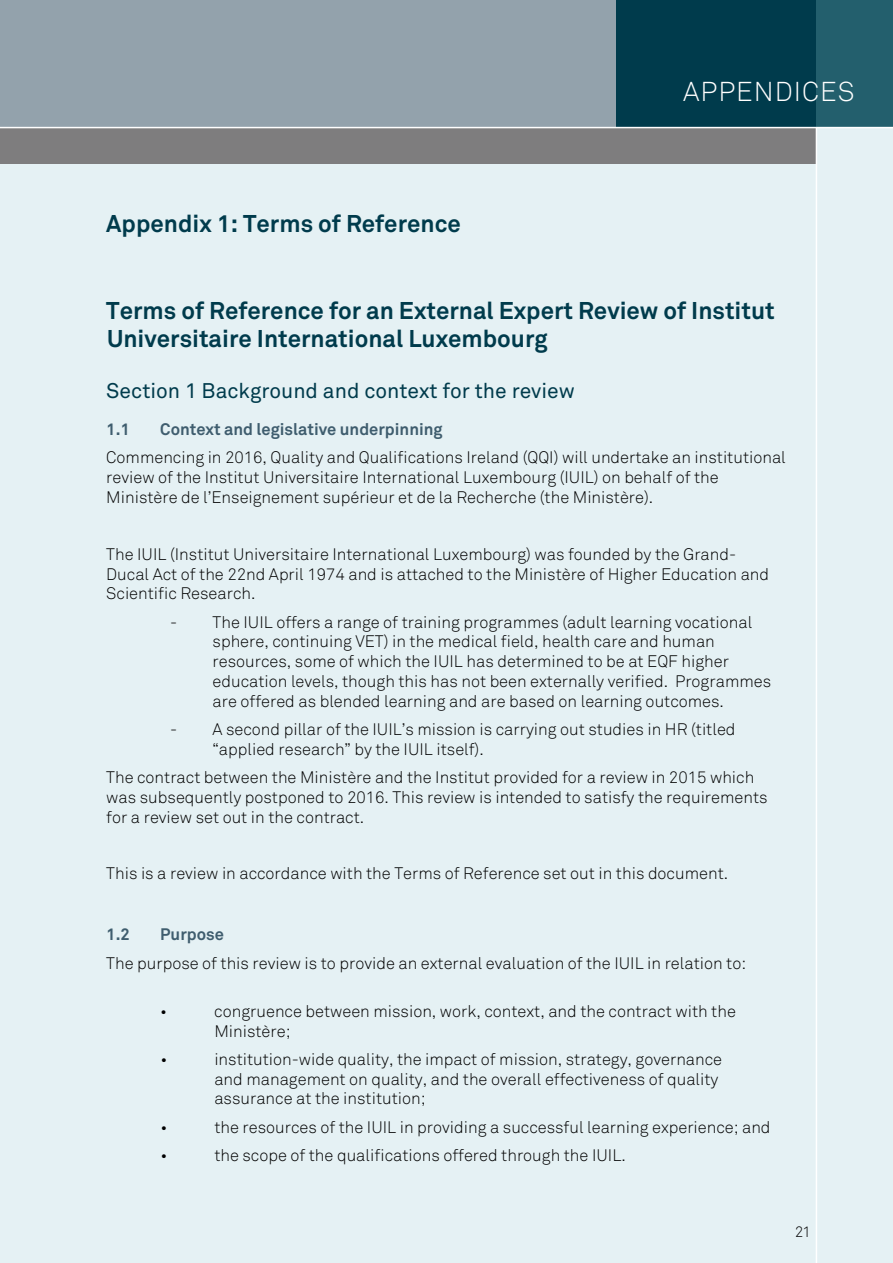
<style>
.page{position:relative;width:893px;height:1263px;background:#fff}
.page>*{position:absolute;margin:0;border:0;box-sizing:border-box;transform-origin:0 0}
.t1{font:300 27px "Akkurat";letter-spacing:.04em;color:#fff}
.t2{font:700 24px/28.5px "Akkurat";color:#003b4c}
.t3{font:21px "Akkurat";color:#003b4c}
.t4{font:300 16.5px/19.8px "Akkurat";color:#000}
.t5{font:700 16.5px "Akkurat";color:#3f5d6e}
.t6{font:300 15px "Akkurat";color:#000}
</style>
<div class="page">
<div style="left:0;top:128px;width:893px;height:1135px;background:#e5f1f4"></div>
<div style="left:0;top:128px;width:816px;height:36px;background:#7e7d7e"></div>
<div style="left:0;top:0;width:616px;height:128px;background:#93a2ac"></div>
<hr style="left:816px;top:0;width:1px;height:1263px;background:#fff">
<div style="left:616px;top:0;width:200px;height:128px;background:#003b4c"></div>
<div style="left:816px;top:0;width:77px;height:128px;background:#235f6d"></div>
<hr style="left:0;top:127px;width:893px;height:1px;background:#fff">
<h2 class="t2" style="left:106px;top:209px;width:356px">Appendix 1: Terms of Reference</h2>
<h1 class="t1" style="left:683px;top:76px;width:173px">APPENDICES</h1>
<h2 class="t2" style="left:106px;top:296px;width:670px">Terms of Reference for an External Expert Review of Institut<br>Universitaire International Luxembourg</h2>
<p class="t3" style="left:106px;top:379px;width:470px">Section 1 Background and context for the review</p>
<p class="t5" style="left:106px;top:419px;width:25px">1.1</p>
<p class="t5" style="left:160px;top:419px;width:284px">Context and legislative underpinning</p>
<p class="t4" style="left:106px;top:448px;width:681px">Commencing in 2016, Quality and Qualifications Ireland (QQI) will undertake an institutional review of the Institut Universitaire International Luxembourg (IUIL) on behalf of the<br>Ministère de l’Enseignement supérieur et de la Recherche (the Ministère).</p>
<p class="t4" style="left:106px;top:544px;width:664px">The IUIL (Institut Universitaire International Luxembourg) was founded by the Grand-<br>Ducal Act of the 22nd April 1974 and is attached to the Ministère of Higher Education and<br>Scientific Research.</p>
<p class="t4" style="left:213px;top:612px;width:560px;text-indent:-43px">- The IUIL offers a range of training programmes (adult learning vocational sphere, continuing VET) in the medical field, health care and human resources, some of which the IUIL has determined to be at EQF higher education levels, though this has not been externally verified. Programmes are offered as blended learning and are based on learning outcomes.</p>
<p class="t4" style="left:213px;top:720px;width:524px;text-indent:-43px">- A second pillar of the IUIL’s mission is carrying out studies in HR (titled “applied research” by the IUIL itself).</p>
<p class="t4" style="left:106px;top:768px;width:663px">The contract between the Ministère and the Institut provided for a review in 2015 which was subsequently postponed to 2016. This review is intended to satisfy the requirements for a review set out in the contract.</p>
<p class="t4" style="left:106px;top:864px;width:623px">This is a review in accordance with the Terms of Reference set out in this document.</p>
<p class="t5" style="left:106px;top:924px;width:25px">1.2</p>
<p class="t5" style="left:160px;top:924px;width:65px">Purpose</p>
<p class="t4" style="left:106px;top:953px;width:641px">The purpose of this review is to provide an external evaluation of the IUIL in relation to:</p>
<p class="t4" style="left:160px;top:1001px;width:9px">•</p>
<p class="t4" style="left:214px;top:1001px;width:523px">congruence between mission, work, context, and the contract with the<br>Ministère;</p>
<p class="t4" style="left:160px;top:1049px;width:9px">•</p>
<p class="t4" style="left:214px;top:1049px;width:509px">institution-wide quality, the impact of mission, strategy, governance and management on quality, and the overall effectiveness of quality assurance at the institution;</p>
<p class="t4" style="left:160px;top:1117px;width:9px">•</p>
<p class="t4" style="left:214px;top:1117px;width:558px">the resources of the IUIL in providing a successful learning experience; and</p>
<p class="t4" style="left:160px;top:1146px;width:9px">•</p>
<p class="t4" style="left:214px;top:1146px;width:413px">the scope of the qualifications offered through the IUIL.</p>
<p class="t6" style="left:795px;top:1223px;width:18px">21</p>
</div>
